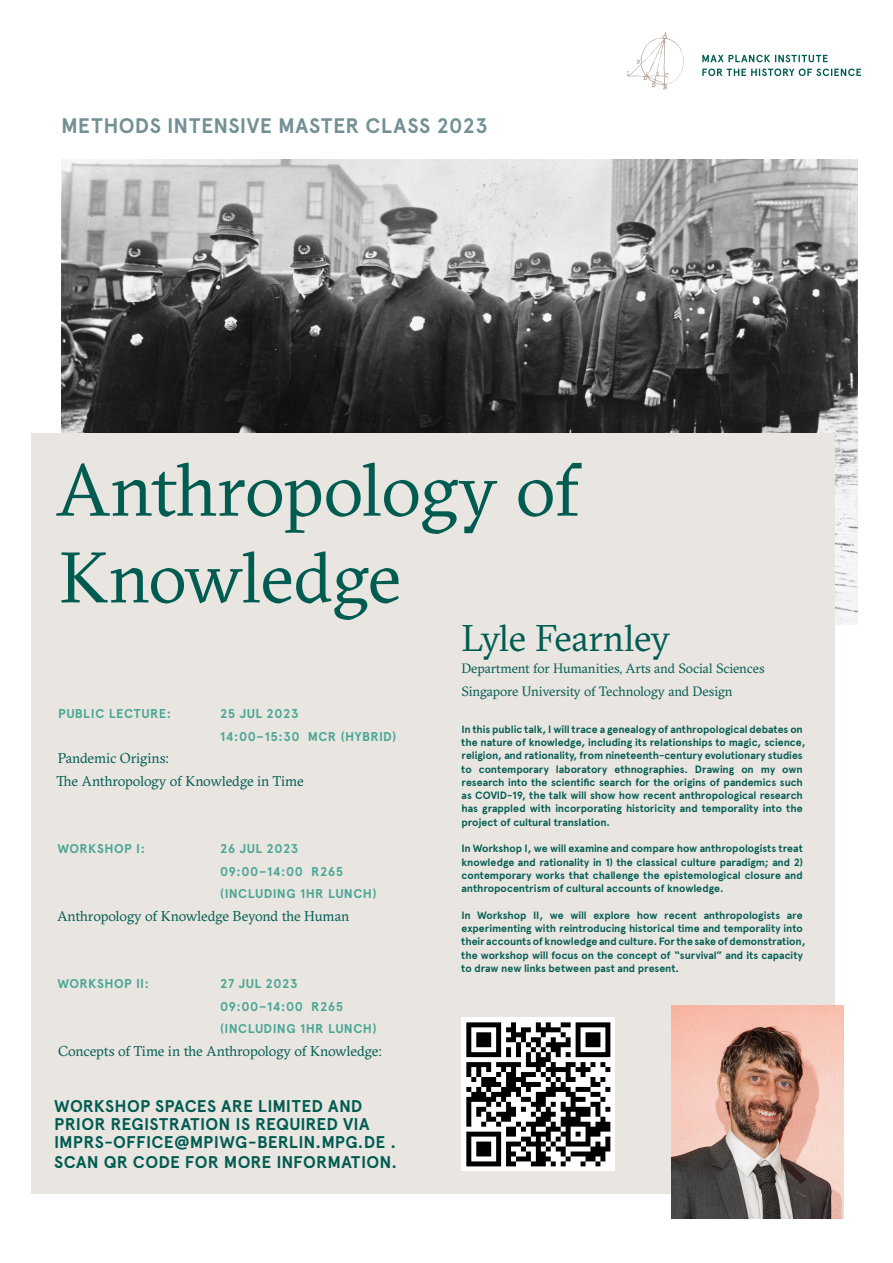
<style>
.page{position:relative;width:893px;height:1263px;background:#fff}
.page>*{position:absolute;margin:0;border:0;box-sizing:border-box;transform-origin:0 0}
.Haupt-Headline__70_8{font:74.32px "GT Sectra";letter-spacing:-.01em;color:#005c51}
.Haupt-Headline__70_8-2{font:71.4px "GT Sectra";letter-spacing:-.01em;color:#005c51}
.Veranstaltungstitel{font:37.12px "GT Sectra";letter-spacing:-.01em;color:#005c51}
.Kategorie__20_25{font:700 21px "Apercu Pro";letter-spacing:.02em;color:#739194}
.Kategorie__20_25-2{font:700 16.95px/18.1px "Apercu Pro";letter-spacing:.01em;color:#005c51}
.Veranstaltungstitel-2{font:14.25px/22.5px "GT Sectra";letter-spacing:-.01em;color:#005c51}
.Veranstaltungstitel-3{font:13.5px "GT Sectra";letter-spacing:-.005em;color:#005c51}
.Veranstaltungstitel-4{font:700 12.75px/22.5px "Apercu Pro";letter-spacing:.035em;color:#48a693}
.Datum__Ort__Zeit__12{font:700 12.75px "Apercu Pro";letter-spacing:.035em;color:#48a693}
.Mini_Info__8_12_5{font:700 10.65px/13.3px "Apercu Pro";letter-spacing:-.005em;color:#005c51}
</style>
<div class="page">
<img style="left:61px;top:160px;width:797px;height:465px">
<div style="left:31px;top:433px;width:804px;height:761px;background:#e9e5e1"></div>
<img style="left:671px;top:1005px;width:173px;height:214px">
<div style="left:461px;top:1017px;width:154px;height:154px;background:#fff"></div>
<svg style="left:466px;top:1022px;width:144px;height:144px"></svg>
<svg style="left:702px;top:69px;width:159px;height:7px"></svg>
<svg style="left:702px;top:55px;width:126px;height:7px"></svg>
<svg style="left:627px;top:32px;width:57px;height:57px"></svg>
<p class="Kategorie__20_25" style="left:61px;top:110px;width:428px">METHODS INTENSIVE MASTER CLASS 2023</p>
<p class="Haupt-Headline__70_8" style="left:55px;top:448px;width:526px">Anthropology of</p>
<p class="Haupt-Headline__70_8-2" style="left:59px;top:538px;width:344px">Knowledge</p>
<p class="Veranstaltungstitel" style="left:461px;top:617px;width:210px">Lyle Fearnley</p>
<p class="Veranstaltungstitel-3" style="left:461px;top:661px;width:305px">Department for Humanities, Arts and Social Sciences</p>
<p class="Datum__Ort__Zeit__12" style="left:58px;top:704px;width:114px">PUBLIC LECTURE:</p>
<p class="Datum__Ort__Zeit__12" style="left:220px;top:704px;width:80px">25 JUL 2023</p>
<p class="Datum__Ort__Zeit__12" style="left:220px;top:727px;width:178px">14:00–15:30 MCR (HYBRID)</p>
<p class="Veranstaltungstitel-2" style="left:57px;top:747px;width:249px">Pandemic Origins:<br>The Anthropology of Knowledge in Time</p>
<p class="Veranstaltungstitel-4" style="left:57px;top:837px;width:89px">WORKSHOP I:</p>
<p class="Veranstaltungstitel-4" style="left:220px;top:837px;width:125px">26 JUL 2023<br>09:00–14:00 R265</p>
<p class="Veranstaltungstitel-4" style="left:220px;top:882px;width:158px">(INCLUDING 1HR LUNCH)</p>
<p class="Veranstaltungstitel-2" style="left:57px;top:905px;width:294px">Anthropology of Knowledge Beyond the Human</p>
<p class="Veranstaltungstitel-4" style="left:57px;top:972px;width:93px">WORKSHOP II:</p>
<p class="Veranstaltungstitel-4" style="left:220px;top:972px;width:158px">27 JUL 2023<br>09:00–14:00 R265 (INCLUDING 1HR LUNCH)</p>
<p class="Veranstaltungstitel-2" style="left:58px;top:1040px;width:325px">Concepts of Time in the Anthropology of Knowledge:</p>
<p class="Kategorie__20_25-2" style="left:54px;top:1096px;width:343px">WORKSHOP SPACES ARE LIMITED AND<br>PRIOR REGISTRATION IS REQUIRED VIA<br>IMPRS-OFFICE@MPIWG-BERLIN.MPG.DE .</p>
<p class="Kategorie__20_25-2" style="left:54px;top:1152px;width:344px">SCAN QR CODE FOR MORE INFORMATION.</p>
<p class="Veranstaltungstitel-3" style="left:461px;top:683px;width:273px">Singapore University of Technology and Design</p>
<p class="Mini_Info__8_12_5" style="left:461px;top:722px;width:346px">In this public talk, I will trace a genealogy of anthropological debates on the nature of knowledge, including its relationships to magic, science, religion, and rationality, from nineteenth-century evolutionary studies to contemporary laboratory ethnographies. Drawing on my own research into the scientific search for the origins of pandemics such as COVID-19, the talk will show how recent anthropological research has grappled with incorporating historicity and temporality into the project of cultural translation.</p>
<p class="Mini_Info__8_12_5" style="left:461px;top:841px;width:343px;text-align:justify">In Workshop I, we will examine and compare how anthropologists treat knowledge and rationality in 1) the classical culture paradigm; and 2) contemporary works that challenge the epistemological closure and anthropocentrism of cultural accounts of knowledge.</p>
<p class="Mini_Info__8_12_5" style="left:461px;top:907px;width:346px">In Workshop II, we will explore how recent anthropologists are experimenting with reintroducing historical time and temporality into their accounts of knowledge and culture. For the sake of demonstration, the workshop will focus on the concept of “survival” and its capacity to draw new links between past and present.</p>
</div>
